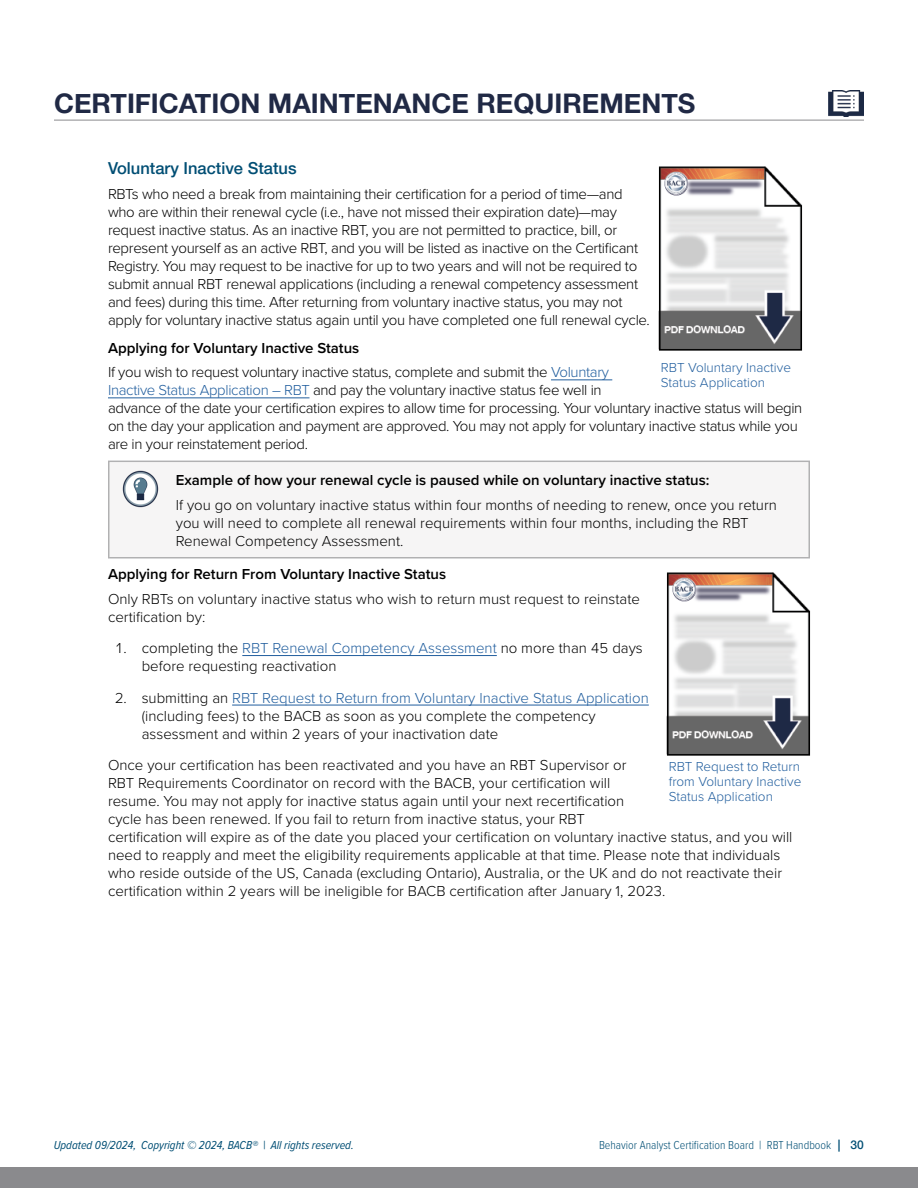
<style>
.page{position:relative;width:918px;height:1188px;background:#fff}
.page>*{position:absolute;margin:0;border:0;box-sizing:border-box;transform-origin:0 0}
.t1{font:700 27px "Helvetica Neue";color:#202945}
.Heading_3{font:500 16.5px "Helvetica Neue LT Pro";color:#004e74}
.Body_Text{font:300 15px/18px "Proxima Nova";color:#000}
.Body_Text-2{font:300 15px/18px "Proxima Nova";letter-spacing:-.02em;color:#000}
.Body_Text-3{font:600 15px "Proxima Nova";color:#000}
.t2{font:300 13.5px/15px "Proxima Nova";color:#215e9e}
.t3{font:italic 12px "Proxima Nova Cond";color:#004e74}
.t4{font:300 12px "Proxima Nova Cond";color:#004e74}
.s1{color:#215e9e}
.s2{font-weight:600}
.s3{font-family:"Helvetica Neue";font-weight:500}
</style>
<div class="page">
<div style="left:0;top:1167px;width:918px;height:21px;background:#8a8a8d"></div>
<hr style="left:54px;top:120px;width:810px;height:1px;background:#8a8a8d">
<hr style="left:551px;top:380px;width:61px;height:1px;background:#215e9e">
<hr style="left:108px;top:398px;width:201px;height:1px;background:#215e9e">
<hr style="left:242px;top:655px;width:255px;height:1px;background:#215e9e">
<hr style="left:232px;top:705px;width:417px;height:1px;background:#215e9e">
<div style="left:108px;top:461px;width:702px;height:98px;background:#f6f5f5"></div>
<img style="left:122px;top:470px;width:37px;height:38px">
<img style="left:658px;top:166px;width:145px;height:185px">
<img style="left:666px;top:572px;width:145px;height:184px">
<img style="left:829px;top:90px;width:35px;height:27px">
<h1 class="t1" style="left:54px;top:82px;width:643px">CERTIFICATION MAINTENANCE REQUIREMENTS</h1>
<h3 class="Heading_3" style="left:108px;top:158px;width:190px">Voluntary Inactive Status</h3>
<p class="Body_Text-2" style="left:108px;top:184px;width:543px">RBTs who need a break from maintaining their certification for a period of time—and who are within their renewal cycle (i.e., have not missed their expiration date)—may request inactive status. As an inactive RBT, you are not permitted to practice, bill, or represent yourself as an active RBT, and you will be listed as inactive on the Certificant Registry. You may request to be inactive for up to two years and will not be required to submit annual RBT renewal applications (including a renewal competency assessment and fees) during this time. After returning from voluntary inactive status, you may not apply for voluntary inactive status again until you have completed one full renewal cycle.</p>
<p class="Body_Text-3" style="left:108px;top:336px;width:253px">Applying for Voluntary Inactive Status</p>
<p class="Body_Text-2" style="left:108px;top:363px;width:696px">If you wish to request voluntary inactive status, complete and submit the <span class="s1">Voluntary<br>Inactive Status Application – RBT</span> and pay the voluntary inactive status fee well in<br>advance of the date your certification expires to allow time for processing. Your voluntary inactive status will begin on the day your application and payment are approved. You may not apply for voluntary inactive status while you are in your reinstatement period.</p>
<p class="Body_Text" style="left:176px;top:467px;width:603px;line-height:24.8px"><span class="s2">Example of how your renewal cycle is paused while on voluntary inactive status:<br></span>If you go on voluntary inactive status within four months of needing to renew, once you return</p>
<p class="Body_Text" style="left:176px;top:513px;width:574px">you will need to complete all renewal requirements within four months, including the RBT<br>Renewal Competency Assessment.</p>
<p class="Body_Text-3" style="left:108px;top:563px;width:340px">Applying for Return From Voluntary Inactive Status</p>
<p class="Body_Text" style="left:108px;top:589px;width:534px">Only RBTs on voluntary inactive status who wish to return must request to reinstate certification by:</p>
<p class="Body_Text" style="left:142px;top:638px;width:503px;text-indent:-27px">1. completing the <span class="s1">RBT Renewal Competency Assessment</span> no more than 45 days before requesting reactivation</p>
<p class="Body_Text" style="left:142px;top:688px;width:509px;text-indent:-27px">2. submitting an <span class="s1">RBT Request to Return from Voluntary Inactive Status Application </span>(including fees) to the BACB as soon as you complete the competency assessment and within 2 years of your inactivation date</p>
<p class="Body_Text" style="left:108px;top:755px;width:686px">Once your certification has been reactivated and you have an RBT Supervisor or<br>RBT Requirements Coordinator on record with the BACB, your certification will<br>resume. You may not apply for inactive status again until your next recertification<br>cycle has been renewed. If you fail to return from inactive status, your RBT<br>certification will expire as of the date you placed your certification on voluntary inactive status, and you will need to reapply and meet the eligibility requirements applicable at that time. Please note that individuals who reside outside of the US, Canada (excluding Ontario), Australia, or the UK and do not reactivate their certification within 2 years will be ineligible for BACB certification after January 1, 2023.</p>
<p class="t2" style="left:661px;top:359px;width:132px">RBT Voluntary Inactive<br>Status Application</p>
<p class="t2" style="left:669px;top:758px;width:134px;text-align:justify">RBT Request to Return from Voluntary Inactive Status Application</p>
<p class="t3" style="left:54px;top:1136px;width:302px">Updated 09/2024, Copyright © 2024, BACB® | All rights reserved.</p>
<p class="t4" style="left:599px;top:1136px;width:266px">Behavior Analyst Certification Board | RBT Handbook <span class="s3">| 30</span></p>
</div>
